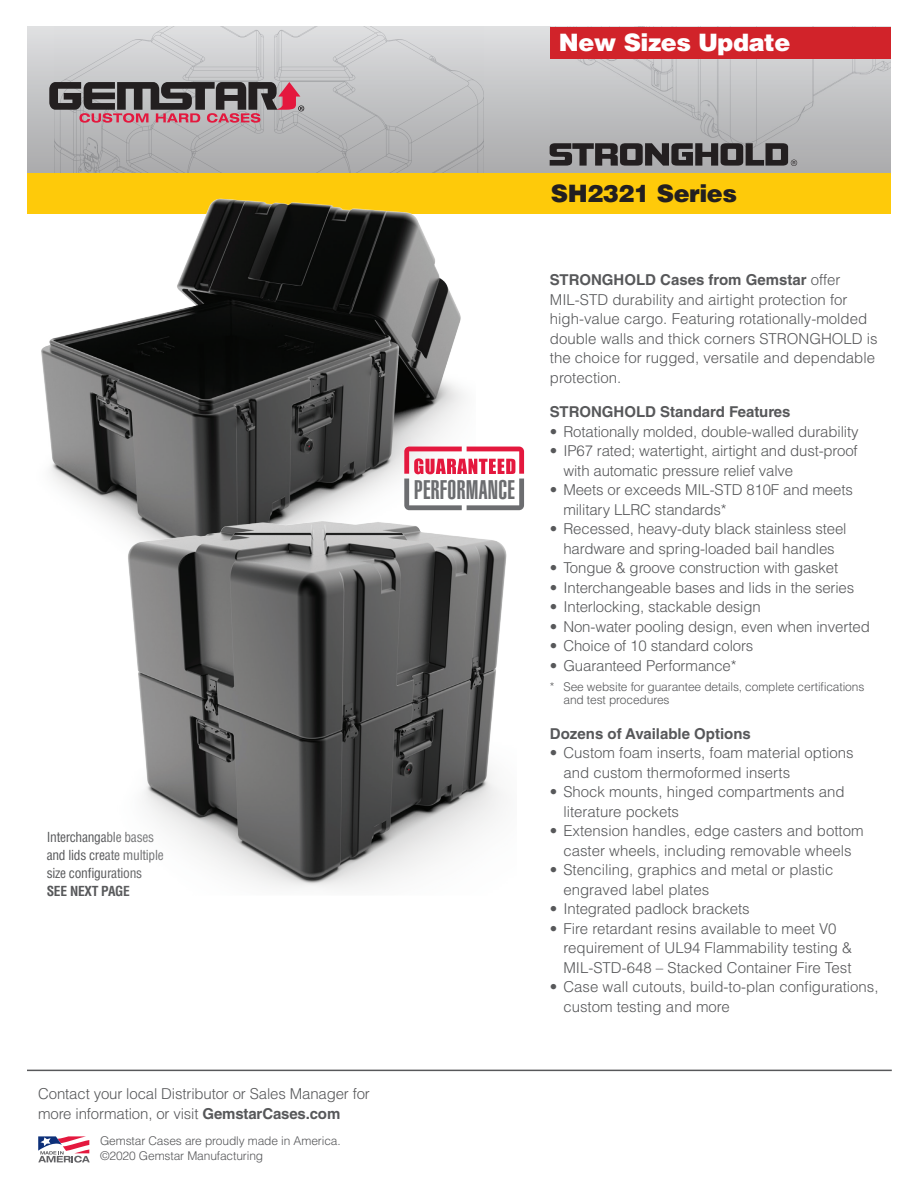
<style>
.page{position:relative;width:918px;height:1188px;background:#fff}
.page>*{position:absolute;margin:0;border:0;box-sizing:border-box;transform-origin:0 0}
.t1{font:26.55px "Helvetica LT Std Ultra Comp";letter-spacing:.01em;color:#6c6d70}
.t2{font:900 24px "Helvetica LT Std";letter-spacing:-.02em;color:#fff}
.t3{font:900 24px "Helvetica LT Std";letter-spacing:-.02em;color:#231f20}
.t4{font:300 15px/19.5px "Helvetica LT Std";color:#57585a}
.t5{font:700 15px "Helvetica LT Std";color:#57585a}
.t6{font:condensed 13.5px/18px "Helvetica LT Std";letter-spacing:-.02em;color:#57585a}
.t7{font:700 condensed 13.5px "Helvetica LT Std";letter-spacing:-.02em;color:#57585a}
.t8{font:300 12px/13.5px "Helvetica LT Std";letter-spacing:-.01em;color:#57585a}
.s1{font-weight:700}
</style>
<div class="page">
<div style="left:27px;top:27px;width:864px;height:146px;background:linear-gradient(to bottom,#dedfe0,#a9aaab)"></div>
<img style="left:54px;top:27px;width:430px;height:146px">
<img style="left:550px;top:59px;width:340px;height:90px">
<hr style="left:27px;top:1070px;width:865px;height:1px;background:#57585a">
<svg style="left:49px;top:82px;width:255px;height:41px"></svg>
<svg style="left:550px;top:143px;width:247px;height:23px"></svg>
<svg style="left:38px;top:1136px;width:52px;height:26px"></svg>
<div style="left:27px;top:173px;width:864px;height:41px;background:#feca0a"></div>
<div style="left:550px;top:27px;width:340px;height:32px;background:#d1232a"></div>
<img style="left:41px;top:198px;width:435px;height:319px">
<img style="left:105px;top:498px;width:411px;height:390px">
<svg style="left:404px;top:447px;width:120px;height:63px"></svg>
<p class="t2" style="left:559px;top:27px;width:233px">New Sizes Update</p>
<p class="t6" style="left:47px;top:828px;width:119px">Interchangable bases and lids create multiple size configurations</p>
<p class="t7" style="left:47px;top:882px;width:85px">SEE NEXT PAGE</p>
<p class="t4" style="left:38px;top:1084px;width:333px">Contact your local Distributor or Sales Manager for more information, or visit <span class="s1">GemstarCases.com</span></p>
<p class="t8" style="left:100px;top:1133px;width:242px;line-height:15px">Gemstar Cases are proudly made in America. ©2020 Gemstar Manufacturing</p>
<p class="t1" style="left:414px;top:474px;width:102px">PERFORMANCE</p>
<p class="t3" style="left:551px;top:178px;width:188px">SH2321 Series</p>
<p class="t4" style="left:550px;top:270px;width:329px"><span class="s1">STRONGHOLD Cases from Gemstar</span> offer MIL-STD durability and airtight protection for high-value cargo. Featuring rotationally-molded double walls and thick corners STRONGHOLD is the choice for rugged, versatile and dependable protection.</p>
<p class="t5" style="left:550px;top:403px;width:242px">STRONGHOLD Standard Features</p>
<p class="t4" style="left:550px;top:421px;width:310px">• Rotationally molded, double-walled durability</p>
<p class="t4" style="left:563px;top:441px;width:296px;text-indent:-14px">• IP67 rated; watertight, airtight and dust-proof with automatic pressure relief valve</p>
<p class="t4" style="left:563px;top:480px;width:291px;text-indent:-14px">• Meets or exceeds MIL-STD 810F and meets military LLRC standards*</p>
<p class="t4" style="left:550px;top:519px;width:298px;text-align:center">• Recessed, heavy-duty black stainless steel hardware and spring-loaded bail handles</p>
<p class="t4" style="left:550px;top:558px;width:290px">• Tongue &amp; groove construction with gasket</p>
<p class="t4" style="left:550px;top:577px;width:306px">• Interchangeable bases and lids in the series</p>
<p class="t4" style="left:550px;top:597px;width:212px">• Interlocking, stackable design</p>
<p class="t4" style="left:550px;top:616px;width:321px">• Non-water pooling design, even when inverted</p>
<p class="t4" style="left:550px;top:636px;width:205px">• Choice of 10 standard colors</p>
<p class="t4" style="left:550px;top:655px;width:188px">• Guaranteed Performance*</p>
<p class="t8" style="left:563px;top:680px;width:302px;text-indent:-14px">* See website for guarantee details, complete certifications and test procedures</p>
<p class="t5" style="left:550px;top:724px;width:202px">Dozens of Available Options</p>
<p class="t4" style="left:563px;top:743px;width:292px;text-indent:-14px">• Custom foam inserts, foam material options and custom thermoformed inserts</p>
<p class="t4" style="left:563px;top:782px;width:283px;text-indent:-14px">• Shock mounts, hinged compartments and literature pockets</p>
<p class="t4" style="left:550px;top:821px;width:315px;text-align:center">• Extension handles, edge casters and bottom caster wheels, including removable wheels</p>
<p class="t4" style="left:563px;top:860px;width:272px;text-indent:-14px">• Stenciling, graphics and metal or plastic engraved label plates</p>
<p class="t4" style="left:550px;top:899px;width:201px">• Integrated padlock brackets</p>
<p class="t4" style="left:563px;top:919px;width:290px;text-indent:-14px">• Fire retardant resins available to meet V0 requirement of UL94 Flammability testing &amp;<br>MIL-STD-648 – Stacked Container Fire Test</p>
<p class="t4" style="left:563px;top:977px;width:317px;text-indent:-14px">• Case wall cutouts, build-to-plan configurations, custom testing and more</p>
</div>
